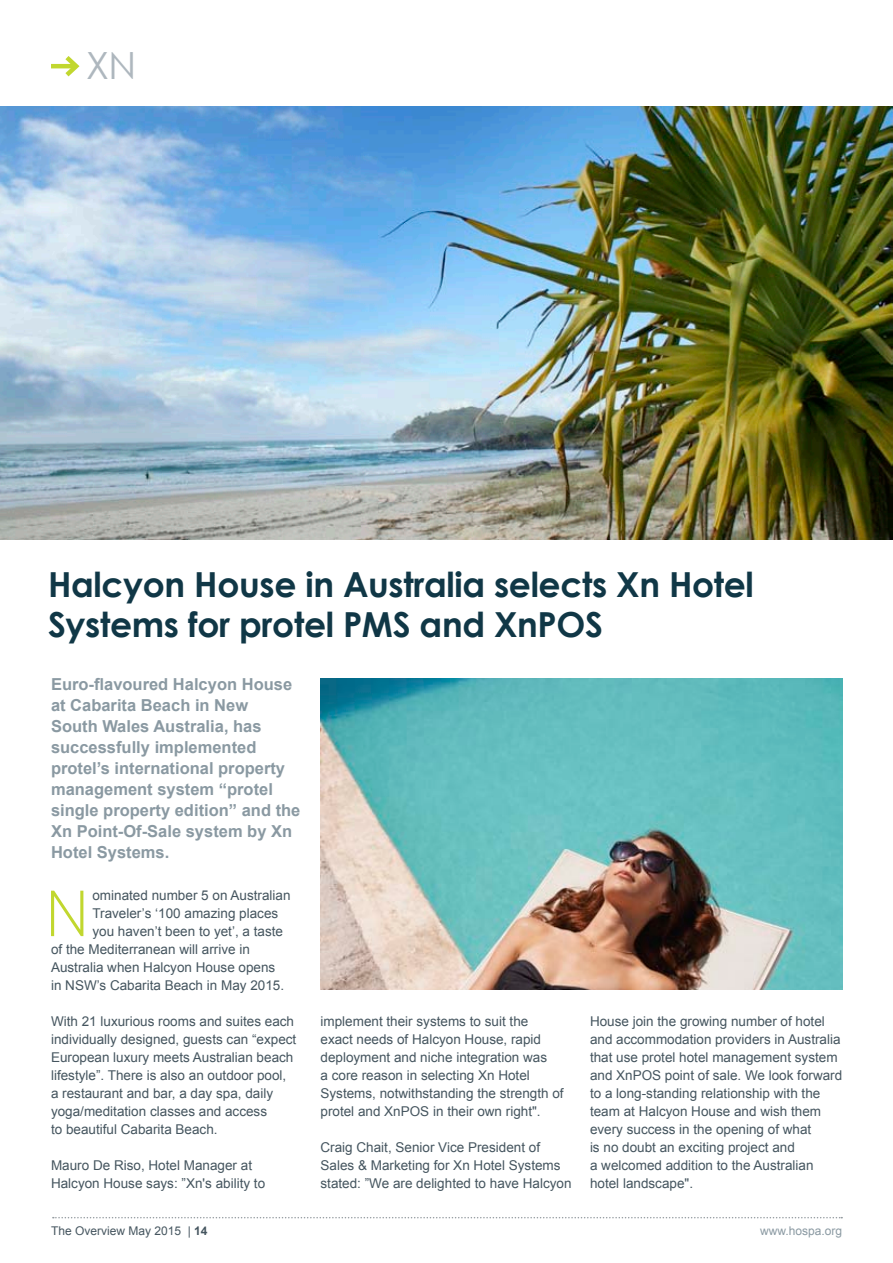
<style>
.page{position:relative;width:893px;height:1263px;background:#fff}
.page>*{position:absolute;margin:0;border:0;box-sizing:border-box;transform-origin:0 0}
.t1{font:300 64.95px "Gotham Narrow";color:#c1d72f}
.t2{font:37.5px "Century Gothic";color:#aeb7be}
.t3{font:700 34.5px/40.5px "Century Gothic";letter-spacing:-.01em;color:#103746}
.t4{font:700 16.5px/21px "Arial";color:#8a99a2}
.t5{font:13.5px/18px "Arial";color:#45555f}
.t6{font:12px "Arial";color:#45555f}
.t7{font:12px "Arial";color:#8a99a2}
.s1{font-weight:700}
</style>
<div class="page">
<svg style="left:53px;top:1217px;width:789px;height:1px"></svg>
<hr style="left:51px;top:64px;width:25px;height:4px;background:#c1d72f">
<svg style="left:61px;top:56px;width:19px;height:21px"></svg>
<img style="left:0;top:106px;width:893px;height:433px">
<img style="left:320px;top:678px;width:522px;height:312px">
<h2 class="t2" style="left:86px;top:43px;width:52px">XN</h2>
<h3 class="t3" style="left:48px;top:563px;width:707px">H alcyon H ouse in Australia selects Xn H otel<br>Systems for protel PMS and XnPOS</h3>
<p class="t4" style="left:51px;top:674px;width:251px">Euro-flavoured Halcyon House at Cabarita Beach in New<br>South Wales Australia, has successfully implemented protel’s international property management system “protel single property edition” and the<br>Xn Point-Of-Sale system by Xn<br>Hotel Systems.</p>
<h1 class="t1" style="left:45px;top:873px;width:45px">N</h1>
<p class="t5" style="left:92px;top:886px;width:200px">ominated number 5 on Australian</p>
<p class="t5" style="left:92px;top:904px;width:187px">Traveler’s ‘100 amazing places</p>
<p class="t5" style="left:92px;top:922px;width:192px">you haven’t been to yet’, a taste</p>
<p class="t5" style="left:51px;top:940px;width:200px">of the Mediterranean will arrive in</p>
<p class="t5" style="left:51px;top:958px;width:226px">Australia when Halcyon House opens</p>
<p class="t5" style="left:51px;top:976px;width:235px">in NSW’s Cabarita Beach in May 2015.</p>
<p class="t5" style="left:51px;top:1012px;width:247px">With 21 luxurious rooms and suites each individually designed, guests can “expect European luxury meets Australian beach lifestyle”. There is also an outdoor pool, a restaurant and bar, a day spa, daily yoga/meditation classes and access<br>to beautiful Cabarita Beach.</p>
<p class="t5" style="left:51px;top:1156px;width:216px">Mauro De Riso, Hotel Manager at<br>Halcyon House says: ”Xn's ability to</p>
<p class="t5" style="left:590px;top:1012px;width:254px">House join the growing number of hotel and accommodation providers in Australia that use protel hotel management system and XnPOS point of sale. We look forward to a long-standing relationship with the team at Halcyon House and wish them every success in the opening of what<br>is no doubt an exciting project and<br>a welcomed addition to the Australian hotel landscape".</p>
<p class="t5" style="left:320px;top:1012px;width:245px">implement their systems to suit the exact needs of Halcyon House, rapid deployment and niche integration was<br>a core reason in selecting Xn Hotel Systems, notwithstanding the strength of protel and XnPOS in their own right".</p>
<p class="t5" style="left:320px;top:1138px;width:253px">Craig Chait, Senior Vice President of<br>Sales &amp; Marketing for Xn Hotel Systems stated: ”We are delighted to have Halcyon</p>
<p class="t6" style="left:51px;top:1223px;width:158px">The Overview May 2015 | <span class="s1">14</span></p>
<p class="t7" style="left:760px;top:1223px;width:84px">www.hospa.org</p>
</div>
